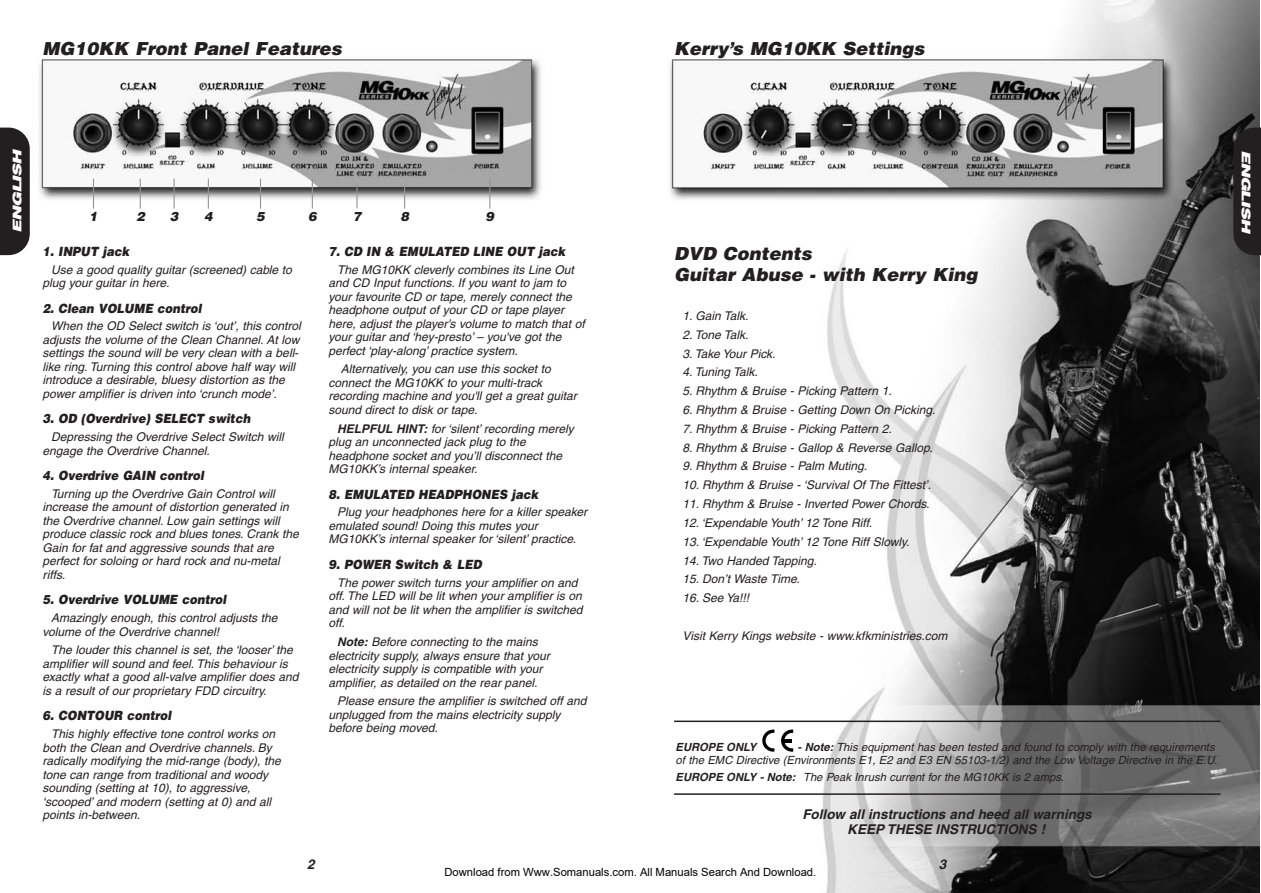
<style>
.page{position:relative;width:1261px;height:893px;background:#fff}
.page>*{position:absolute;margin:0;border:0;box-sizing:border-box;transform-origin:0 0}
.t1{font:italic 900 18px/21.6px "Helvetica";color:#231f20}
.t2{font:italic 700 13.5px/15px "Helvetica";color:#231f20;text-align:center}
.t3{font:italic 900 12.75px "Helvetica";color:#231f20;scale:.9 1}
.t4{font:italic 900 12.75px "Helvetica";color:#231f20}
.t5{font:italic 12px/13.5px "Helvetica";color:#231f20}
.t6{font:italic 900 12px "Helvetica";letter-spacing:-.065em;color:#fff;scale:1.5 1}
.t7{font:italic 11.25px/12.8px "Helvetica";color:#231f20;text-align:right}
.t8{font:11.25px "Arial";color:#000}
.t9{font:italic 700 11.25px "Helvetica";color:#231f20}
.s1{font-weight:700}
</style>
<div class="page">
<img style="left:0;top:0;width:1259px;height:893px">
<svg style="left:762px;top:729px;width:12px;height:23px"></svg>
<svg style="left:781px;top:729px;width:12px;height:23px"></svg>
<hr style="left:674px;top:721px;width:546px;height:1px;background:#231f20">
<hr style="left:674px;top:793px;width:546px;height:2px;background:#231f20">
<hr style="left:93px;top:179px;width:1px;height:30px;background:#939598">
<hr style="left:140px;top:179px;width:1px;height:30px;background:#939598">
<hr style="left:173px;top:179px;width:2px;height:30px;background:#939598">
<hr style="left:208px;top:179px;width:1px;height:30px;background:#939598">
<hr style="left:260px;top:179px;width:1px;height:30px;background:#939598">
<hr style="left:312px;top:179px;width:1px;height:30px;background:#939598">
<hr style="left:489px;top:179px;width:1px;height:30px;background:#939598">
<svg style="left:356px;top:185px;width:1px;height:24px"></svg>
<svg style="left:404px;top:185px;width:1px;height:24px"></svg>
<svg style="left:1233px;top:128px;width:28px;height:127px;background:#242122"></svg>
<svg style="left:0;top:128px;width:30px;height:127px;background:#2f2b2c"></svg>
<h1 class="t1" style="left:43px;top:38px;width:301px">MG10KK Front Panel Features</h1>
<h1 class="t1" style="left:674px;top:38px;width:252px">Kerry’s MG10KK Settings</h1>
<p class="t6" style="left:10px;top:233px;width:57px;rotate:-90deg">ENGLISH</p>
<p class="t4" style="left:89px;top:209px;width:10px">1</p>
<p class="t4" style="left:136px;top:209px;width:10px">2</p>
<p class="t4" style="left:170px;top:209px;width:10px">3</p>
<p class="t4" style="left:204px;top:209px;width:10px">4</p>
<p class="t4" style="left:256px;top:209px;width:10px">5</p>
<p class="t4" style="left:308px;top:209px;width:10px">6</p>
<p class="t4" style="left:353px;top:209px;width:10px">7</p>
<p class="t4" style="left:400px;top:209px;width:10px">8</p>
<p class="t4" style="left:486px;top:209px;width:10px">9</p>
<p class="t3" style="left:43px;top:244px;width:98px">1. INPUT jack</p>
<p class="t5" style="left:43px;top:264px;width:251px;text-indent:9px">Use a good quality guitar (screened) cable to plug your guitar in here.</p>
<p class="t3" style="left:43px;top:301px;width:178px">2. Clean VOLUME control</p>
<p class="t5" style="left:43px;top:320px;width:260px;text-indent:9px">When the OD Select switch is ‘out’, this control adjusts the volume of the Clean Channel. At low settings the sound will be very clean with a bell&shy;like ring. Turning this control above half way will introduce a desirable, bluesy distortion as the power amplifier is driven into ‘crunch mode’.</p>
<p class="t3" style="left:43px;top:411px;width:232px">3. OD (Overdrive) SELECT switch</p>
<p class="t5" style="left:43px;top:431px;width:243px;text-indent:9px">Depressing the Overdrive Select Switch will engage the Overdrive Channel.</p>
<p class="t3" style="left:43px;top:468px;width:181px">4. Overdrive GAIN control</p>
<p class="t5" style="left:43px;top:488px;width:258px;text-indent:9px">Turning up the Overdrive Gain Control will increase the amount of distortion generated in the Overdrive channel. Low gain settings will produce classic rock and blues tones. Crank the Gain for fat and aggressive sounds that are perfect for soloing or hard rock and nu-metal riffs.</p>
<p class="t3" style="left:43px;top:592px;width:206px">5. Overdrive VOLUME control</p>
<p class="t5" style="left:43px;top:612px;width:236px;text-indent:9px">Amazingly enough, this control adjusts the volume of the Overdrive channel!</p>
<p class="t5" style="left:43px;top:644px;width:258px;text-indent:8px">The louder this channel is set, the ‘looser’ the amplifier will sound and feel. This behaviour is exactly what a good all-valve amplifier does and is a result of our proprietary FDD circuitry.</p>
<p class="t3" style="left:43px;top:708px;width:144px">6. CONTOUR control</p>
<p class="t5" style="left:43px;top:728px;width:240px;text-indent:9px">This highly effective tone control works on both the Clean and Overdrive channels. By radically modifying the mid-range (body), the tone can range from traditional and woody sounding (setting at 10), to aggressive, ‘scooped’ and modern (setting at 0) and all points in-between.</p>
<p class="t3" style="left:328px;top:244px;width:265px">7. CD IN &amp; EMULATED LINE OUT jack</p>
<p class="t5" style="left:328px;top:264px;width:258px;text-indent:9px">The MG10KK cleverly combines its Line Out and CD Input functions. If you want to jam to your favourite CD or tape, merely connect the headphone output of your CD or tape player here, adjust the player’s volume to match that of your guitar and ‘hey-presto’ – you've got the perfect ‘play-along’ practice system.</p>
<p class="t5" style="left:328px;top:364px;width:250px;text-indent:12px">Alternatively, you can use this socket to connect the MG10KK to your multi-track recording machine and you'll get a great guitar sound direct to disk or tape.</p>
<p class="t5" style="left:328px;top:423px;width:247px;text-indent:9px"><span class="s1">HELPFUL HINT:</span> for ‘silent’ recording merely plug an unconnected jack plug to the headphone socket and you’ll disconnect the MG10KK’s internal speaker.</p>
<p class="t3" style="left:328px;top:487px;width:235px">8. EMULATED HEADPHONES jack</p>
<p class="t5" style="left:328px;top:507px;width:260px;text-indent:9px">Plug your headphones here for a killer speaker emulated sound! Doing this mutes your<br>MG10KK’s internal speaker for ‘silent’ practice.</p>
<p class="t3" style="left:328px;top:557px;width:172px">9. POWER Switch &amp; LED</p>
<p class="t5" style="left:328px;top:577px;width:255px;text-indent:9px">The power switch turns your amplifier on and off. The LED will be lit when your amplifier is on and will not be lit when the amplifier is switched off.</p>
<p class="t5" style="left:328px;top:636px;width:223px;text-indent:8px"><span class="s1">Note:</span> Before connecting to the mains electricity supply, always ensure that your electricity supply is compatible with your amplifier, as detailed on the rear panel.</p>
<p class="t5" style="left:328px;top:695px;width:259px;text-indent:9px">Please ensure the amplifier is switched off and unplugged from the mains electricity supply before being moved.</p>
<h1 class="t1" style="left:674px;top:243px;width:305px">DVD Contents<br>Guitar Abuse - with Kerry King</h1>
<p class="t5" style="left:682px;top:310px;width:67px">1. Gain Talk.</p>
<p class="t5" style="left:682px;top:329px;width:67px">2. Tone Talk.</p>
<p class="t5" style="left:682px;top:348px;width:95px">3. Take Your Pick.</p>
<p class="t5" style="left:682px;top:366px;width:77px">4. Tuning Talk.</p>
<p class="t5" style="left:682px;top:385px;width:211px">5. Rhythm &amp; Bruise - Picking Pattern 1.</p>
<p class="t5" style="left:682px;top:404px;width:254px">6. Rhythm &amp; Bruise - Getting Down On Picking.</p>
<p class="t5" style="left:682px;top:423px;width:211px">7. Rhythm &amp; Bruise - Picking Pattern 2.</p>
<p class="t5" style="left:682px;top:442px;width:252px">8. Rhythm &amp; Bruise - Gallop &amp; Reverse Gallop.</p>
<p class="t5" style="left:682px;top:461px;width:186px">9. Rhythm &amp; Bruise - Palm Muting.</p>
<p class="t5" style="left:682px;top:479px;width:250px">10. Rhythm &amp; Bruise - ‘Survival Of The Fittest’.</p>
<p class="t5" style="left:682px;top:498px;width:249px">11. Rhythm &amp; Bruise - Inverted Power Chords.</p>
<p class="t5" style="left:682px;top:517px;width:191px">12. ‘Expendable Youth’ 12 Tone Riff.</p>
<p class="t5" style="left:682px;top:536px;width:228px">13. ‘Expendable Youth’ 12 Tone Riff Slowly.</p>
<p class="t5" style="left:682px;top:555px;width:136px">14. Two Handed Tapping.</p>
<p class="t5" style="left:682px;top:573px;width:119px">15. Don’t Waste Time.</p>
<p class="t5" style="left:682px;top:592px;width:68px">16. See Ya!!!</p>
<p class="t5" style="left:682px;top:630px;width:266px">Visit Kerry Kings website - www.kfkministries.com</p>
<p class="t9" style="left:675px;top:743px;width:82px">EUROPE ONLY</p>
<p class="t7" style="left:675px;top:742px;width:543px"><span class="s1">- Note:</span> This equipment has been tested and found to comply with the requirements<br>of the EMC Directive (Environments E1, E2 and E3 EN 55103-1/2) and the Low Voltage Directive in the E.U.</p>
<p class="t7" style="left:675px;top:772px;width:390px"><span class="s1">EUROPE ONLY - Note:</span> The Peak Inrush current for the MG10KK is 2 amps.</p>
<p class="t2" style="left:802px;top:808px;width:291px">Follow all instructions and heed all warnings<br>KEEP THESE INSTRUCTIONS !</p>
<p class="t2" style="left:307px;top:858px;width:9px">2</p>
<p class="t2" style="left:939px;top:858px;width:9px">3</p>
<p class="t8" style="left:444px;top:865px;width:373px">Download from Www.Somanuals.com. All Manuals Search And Download.</p>
<p class="t6" style="left:1253px;top:150px;width:57px;rotate:90deg">ENGLISH</p>
</div>
